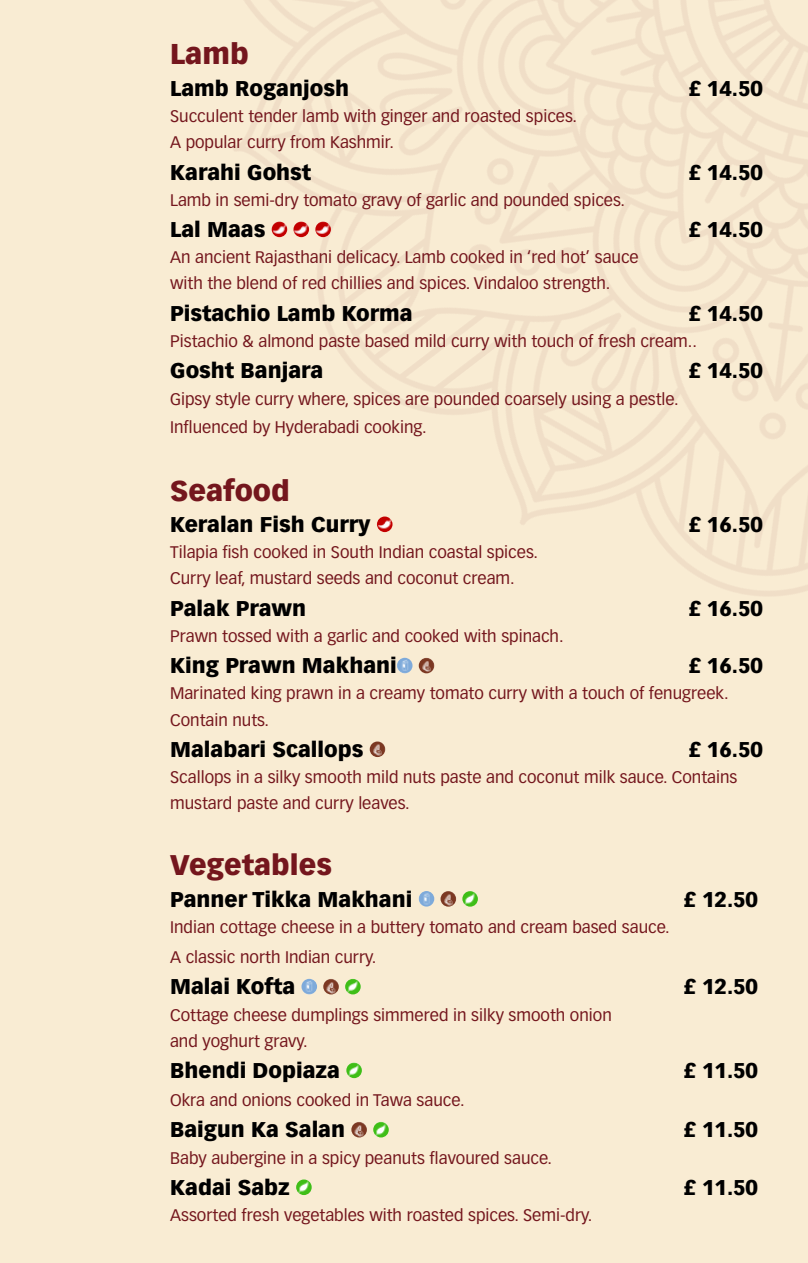
<style>
.page{position:relative;width:808px;height:1263px;background:#f9ecd3}
.page>*{position:absolute;margin:0;border:0;box-sizing:border-box;transform-origin:0 0}
.t1{font:900 28.2px "Vectora LT Std";color:#74161d}
.t2{font:900 27.9px "Vectora LT Std";color:#74161d}
.t3{font:900 21px "Vectora LT Std";color:#000}
.t4{font:16.5px/26.1px "Vectora LT Std";color:#74161d}
</style>
<div class="page">
<img style="left:233px;top:0;width:575px;height:901px">
<img style="left:272px;top:222px;width:15px;height:15px;border-radius:8px">
<img style="left:293px;top:222px;width:16px;height:15px;border-radius:8px">
<img style="left:315px;top:222px;width:16px;height:15px;border-radius:8px">
<img style="left:377px;top:516px;width:15px;height:16px;border-radius:8px">
<img style="left:397px;top:658px;width:15px;height:15px;border-radius:8px">
<img style="left:419px;top:658px;width:15px;height:15px;border-radius:8px">
<img style="left:370px;top:741px;width:15px;height:16px;border-radius:8px">
<img style="left:419px;top:891px;width:15px;height:16px;border-radius:8px">
<img style="left:440px;top:891px;width:16px;height:16px;border-radius:8px">
<img style="left:462px;top:891px;width:16px;height:16px;border-radius:8px">
<img style="left:301px;top:979px;width:16px;height:15px;border-radius:8px">
<img style="left:323px;top:979px;width:16px;height:15px;border-radius:8px">
<img style="left:345px;top:979px;width:16px;height:15px;border-radius:8px">
<img style="left:346px;top:1062px;width:16px;height:16px;border-radius:8px">
<img style="left:351px;top:1122px;width:16px;height:15px;border-radius:8px">
<img style="left:373px;top:1122px;width:16px;height:15px;border-radius:8px">
<img style="left:296px;top:1179px;width:16px;height:16px;border-radius:8px">
<h1 class="t1" style="left:170px;top:37px;width:80px">Lamb</h1>
<p class="t3" style="left:170px;top:75px;width:180px">Lamb Roganjosh</p>
<p class="t3" style="left:688px;top:75px;width:76px">£ 14.50</p>
<p class="t4" style="left:170px;top:103px;width:408px">Succulent tender lamb with ginger and roasted spices.<br>A popular curry from Kashmir.</p>
<p class="t3" style="left:170px;top:159px;width:143px">Karahi Gohst</p>
<p class="t3" style="left:688px;top:159px;width:76px">£ 14.50</p>
<p class="t4" style="left:170px;top:187px;width:456px">Lamb in semi-dry tomato gravy of garlic and pounded spices.</p>
<p class="t3" style="left:170px;top:217px;width:97px">Lal Maas</p>
<p class="t3" style="left:688px;top:217px;width:76px">£ 14.50</p>
<p class="t4" style="left:170px;top:244px;width:470px">An ancient Rajasthani delicacy. Lamb cooked in ‘red hot’ sauce with the blend of red chillies and spices. Vindaloo strength.</p>
<p class="t3" style="left:170px;top:300px;width:244px">Pistachio Lamb Korma</p>
<p class="t3" style="left:688px;top:300px;width:76px">£ 14.50</p>
<p class="t4" style="left:170px;top:328px;width:528px">Pistachio &amp; almond paste based mild curry with touch of fresh cream..</p>
<p class="t3" style="left:170px;top:358px;width:155px">Gosht Banjara</p>
<p class="t3" style="left:688px;top:358px;width:76px">£ 14.50</p>
<p class="t4" style="left:170px;top:385px;width:510px;line-height:28px">Gipsy style curry where, spices are pounded coarsely using a pestle.<br>Influenced by Hyderabadi cooking.</p>
<h1 class="t1" style="left:170px;top:473px;width:121px">Seafood</h1>
<p class="t3" style="left:170px;top:511px;width:202px">Keralan Fish Curry</p>
<p class="t3" style="left:688px;top:511px;width:76px">£ 16.50</p>
<p class="t4" style="left:170px;top:539px;width:369px">Tilapia fish cooked in South Indian coastal spices.<br>Curry leaf, mustard seeds and coconut cream.</p>
<p class="t3" style="left:170px;top:595px;width:138px">Palak Prawn</p>
<p class="t3" style="left:688px;top:595px;width:76px">£ 16.50</p>
<p class="t4" style="left:170px;top:623px;width:395px">Prawn tossed with a garlic and cooked with spinach.</p>
<p class="t3" style="left:170px;top:653px;width:228px">King Prawn Makhani</p>
<p class="t3" style="left:688px;top:653px;width:76px">£ 16.50</p>
<p class="t4" style="left:170px;top:681px;width:560px">Marinated king prawn in a creamy tomato curry with a touch of fenugreek.<br>Contain nuts.</p>
<p class="t3" style="left:170px;top:736px;width:195px">Malabari Scallops</p>
<p class="t3" style="left:688px;top:736px;width:76px">£ 16.50</p>
<p class="t4" style="left:170px;top:764px;width:569px">Scallops in a silky smooth mild nuts paste and coconut milk sauce. Contains mustard paste and curry leaves.</p>
<h2 class="t2" style="left:170px;top:848px;width:163px">Vegetables</h2>
<p class="t3" style="left:170px;top:886px;width:244px">Panner Tikka Makhani</p>
<p class="t3" style="left:683px;top:886px;width:76px">£ 12.50</p>
<p class="t4" style="left:170px;top:912px;width:501px;line-height:30.3px">Indian cottage cheese in a buttery tomato and cream based sauce.<br>A classic north Indian curry.</p>
<p class="t3" style="left:170px;top:974px;width:127px">Malai Kofta</p>
<p class="t3" style="left:683px;top:974px;width:76px">£ 12.50</p>
<p class="t4" style="left:170px;top:1002px;width:443px">Cottage cheese dumplings simmered in silky smooth onion and yoghurt gravy.</p>
<p class="t3" style="left:170px;top:1057px;width:172px">Bhendi Dopiaza</p>
<p class="t3" style="left:683px;top:1057px;width:76px">£ 11.50</p>
<p class="t4" style="left:170px;top:1087px;width:296px">Okra and onions cooked in Tawa sauce.</p>
<p class="t3" style="left:170px;top:1117px;width:177px">Baigun Ka Salan</p>
<p class="t3" style="left:683px;top:1117px;width:76px">£ 11.50</p>
<p class="t4" style="left:170px;top:1145px;width:384px">Baby aubergine in a spicy peanuts flavoured sauce.</p>
<p class="t3" style="left:170px;top:1174px;width:121px">Kadai Sabz</p>
<p class="t3" style="left:683px;top:1174px;width:76px">£ 11.50</p>
<p class="t4" style="left:170px;top:1202px;width:424px">Assorted fresh vegetables with roasted spices. Semi-dry.</p>
</div>
